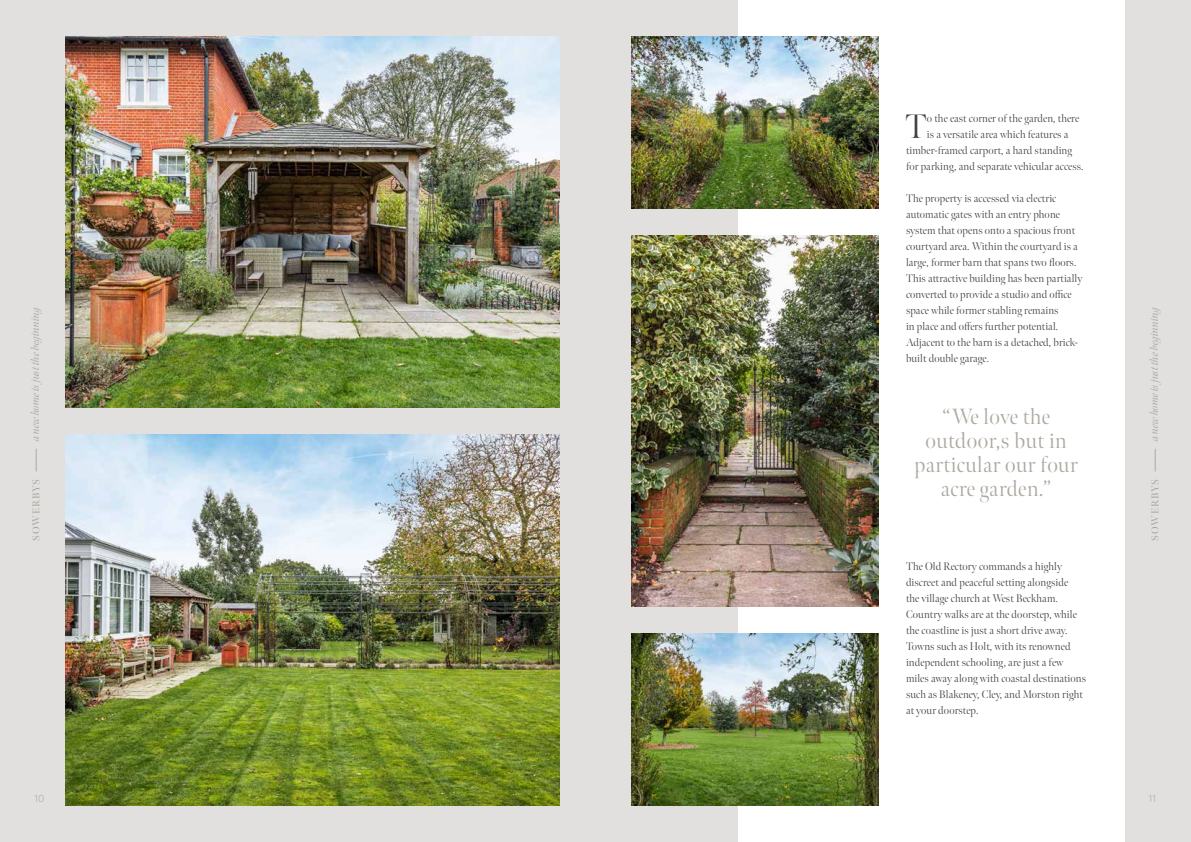
<style>
.page{position:relative;width:1191px;height:842px;background:#fff}
.page>*{position:absolute;margin:0;border:0;box-sizing:border-box;transform-origin:0 0}
.t1{font:300 34px "Meno Banner";color:#434141}
.t2{font:300 22px/24px "Meno Banner";letter-spacing:.02em;color:#ada8a0;text-align:center}
.t3{font:300 11px/16px "Meno Banner";letter-spacing:.01em;color:#434141}
.t4{font:italic 11px "Meno Banner";letter-spacing:-.01em;color:#ada8a0}
.t5{font:600 10px "Meno Banner";letter-spacing:.08em;color:#ada8a0}
.t6{font:300 10px "Quasimoda";color:#ada8a0}
</style>
<div class="page">
<div style="left:0;top:0;width:595px;height:842px;background:#e2e0df"></div>
<div style="left:595px;top:0;width:596px;height:842px;background:#e2e0df"></div>
<svg style="left:36px;top:449px;width:1px;height:22px"></svg>
<svg style="left:1155px;top:449px;width:1px;height:22px"></svg>
<div style="left:737px;top:0;width:387px;height:842px;background:#fff"></div>
<img style="left:631px;top:235px;width:247px;height:372px">
<img style="left:631px;top:634px;width:247px;height:172px">
<img style="left:66px;top:36px;width:493px;height:371px">
<img style="left:66px;top:434px;width:493px;height:372px">
<img style="left:631px;top:36px;width:247px;height:172px">
<h1 class="t1" style="left:905px;top:106px;width:23px">T</h1>
<p class="t3" style="left:927px;top:110px;width:154px">o the east corner of the garden, there</p>
<p class="t3" style="left:927px;top:126px;width:143px">is a versatile area which features a</p>
<p class="t3" style="left:906px;top:142px;width:168px">timber-framed carport, a hard standing</p>
<p class="t3" style="left:906px;top:158px;width:179px">for parking, and separate vehicular access.</p>
<p class="t3" style="left:906px;top:190px;width:178px">The property is accessed via electric automatic gates with an entry phone system that opens onto a spacious front courtyard area. Within the courtyard is a large, former barn that spans two floors.<br>This attractive building has been partially converted to provide a studio and office space while former stabling remains<br>in place and offers further potential.<br>Adjacent to the barn is a detached, brick&shy;built double garage.</p>
<p class="t4" style="left:29px;top:441px;width:138px;rotate:-90deg">a new home is just the beginning</p>
<p class="t4" style="left:1147px;top:441px;width:138px;rotate:-90deg">a new home is just the beginning</p>
<h2 class="t2" style="left:914px;top:405px;width:164px">“We love the outdoor,s but in particular our four acre garden.”</h2>
<p class="t5" style="left:30px;top:541px;width:63px;rotate:-90deg">SOWERBYS</p>
<p class="t5" style="left:1149px;top:541px;width:63px;rotate:-90deg">SOWERBYS</p>
<p class="t3" style="left:906px;top:558px;width:182px">The Old Rectory commands a highly discreet and peaceful setting alongside<br>the village church at West Beckham.<br>Country walks are at the doorstep, while the coastline is just a short drive away.<br>Towns such as Holt, with its renowned independent schooling, are just a few miles away along with coastal destinations such as Blakeney, Cley, and Morston right at your doorstep.</p>
<p class="t6" style="left:35px;top:791px;width:11px">10</p>
<p class="t6" style="left:1148px;top:791px;width:9px">11</p>
</div>
